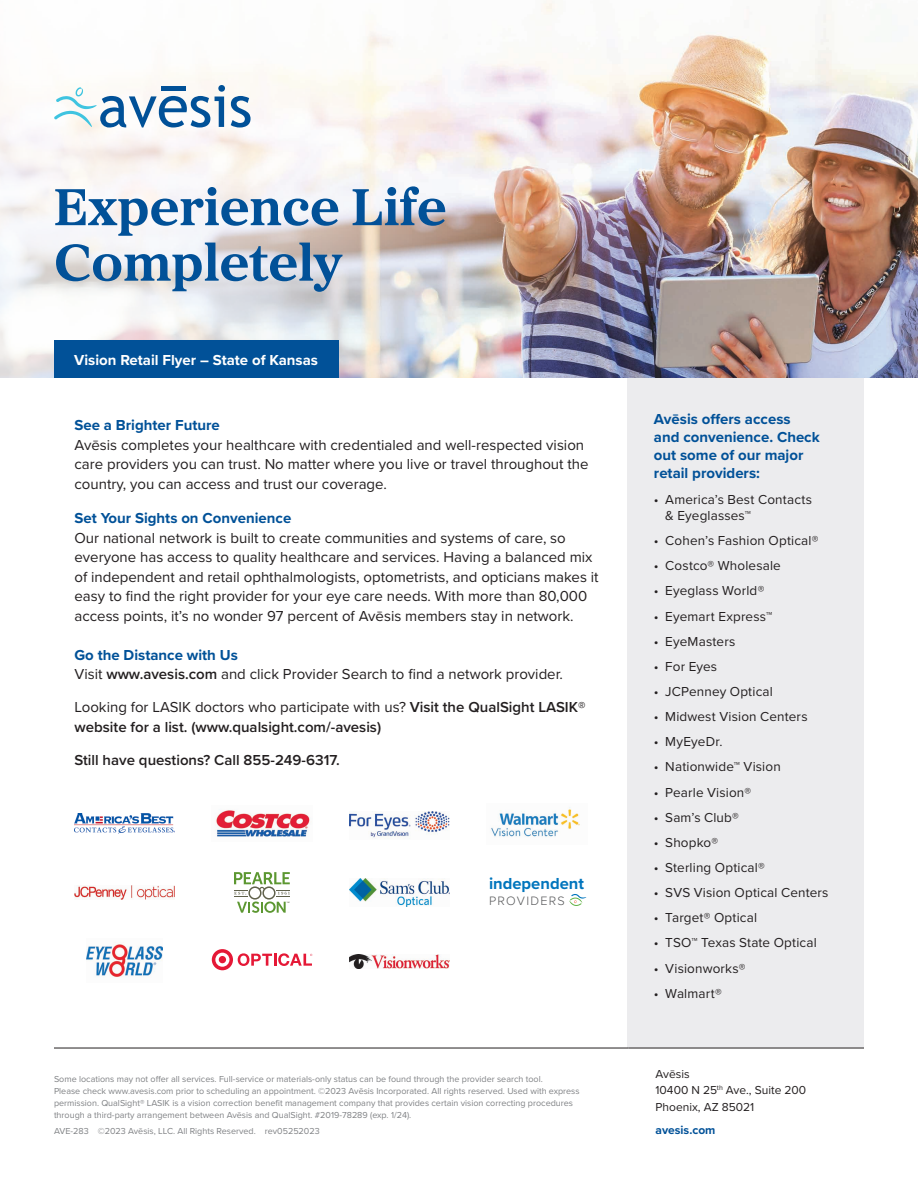
<style>
.page{position:relative;width:918px;height:1188px;background:#fff}
.page>*{position:absolute;margin:0;border:0;box-sizing:border-box;transform-origin:0 0}
.t1{font:700 54px/55.5px "Proxima Sera";color:#015198}
.t2{font:700 16.5px "Proxima Nova";color:#0075bd}
.t3{font:15px/19.5px "Proxima Nova";color:#231f20}
.t4{font:600 15px/19.5px "Proxima Nova";color:#231f20}
.t5{font:700 15px/18px "Proxima Nova";color:#015198}
.t6{font:700 15px "Proxima Nova";color:#fff}
.t7{font:13.5px/16.5px "Proxima Nova";letter-spacing:.01em;color:#231f20}
.t8{font:300 12.6px "Proxima Nova";letter-spacing:.1em;color:#57585a}
.t9{font:12px/16.5px "Proxima Nova";color:#231f20}
.t10{font:700 12px "Proxima Nova";color:#015198}
.t11{font:9px/12px "Proxima Nova";color:#808285}
.s1{font-weight:700;color:#015198}
.s2{font-weight:600}
.s3{font-weight:400}
</style>
<div class="page">
<div style="left:627px;top:356px;width:237px;height:692px;background:#ececee"></div>
<img style="left:540px;top:0;width:378px;height:378px">
<svg style="left:0;top:25px;width:540px;height:353px;fill:#f7f4f4"></svg>
<div style="left:54px;top:340px;width:284px;height:38px;background:#015198"></div>
<svg style="left:212px;top:949px;width:100px;height:21px"></svg>
<img style="left:349px;top:954px;width:101px;height:14px">
<img style="left:86px;top:942px;width:77px;height:35px">
<img style="left:216px;top:810px;width:94px;height:27px">
<img style="left:349px;top:811px;width:101px;height:28px">
<img style="left:74px;top:814px;width:101px;height:20px">
<img style="left:491px;top:807px;width:89px;height:30px">
<svg style="left:234px;top:872px;width:56px;height:41px"></svg>
<img style="left:349px;top:879px;width:101px;height:28px">
<img style="left:74px;top:886px;width:101px;height:14px">
<svg style="left:569px;top:894px;width:17px;height:12px"></svg>
<svg style="left:231px;top:96px;width:20px;height:32px"></svg>
<svg style="left:54px;top:85px;width:171px;height:43px"></svg>
<hr style="left:54px;top:1048px;width:575px;height:1px;background:#231f20">
<hr style="left:629px;top:1048px;width:235px;height:1px;background:#231f20">
<h1 class="t1" style="left:54px;top:177px;width:394px">Experience Life<br>Completely</h1>
<p class="t6" style="left:74px;top:348px;width:245px">Vision Retail Flyer – State of Kansas</p>
<p class="t5" style="left:74px;top:416px;width:147px">See a Brighter Future</p>
<p class="t3" style="left:74px;top:434px;width:516px">Avēsis completes your healthcare with credentialed and well-respected vision care providers you can trust. No matter where you live or travel throughout the country, you can access and trust our coverage.</p>
<p class="t5" style="left:74px;top:509px;width:218px">Set Your Sights on Convenience</p>
<p class="t3" style="left:74px;top:527px;width:526px">Our national network is built to create communities and systems of care, so everyone has access to quality healthcare and services. Having a balanced mix of independent and retail ophthalmologists, optometrists, and opticians makes it easy to find the right provider for your eye care needs. With more than 80,000 access points, it’s no wonder 97 percent of Avēsis members stay in network.</p>
<p class="t3" style="left:74px;top:644px;width:490px"><span class="s1">Go the Distance with Us<br></span>Visit <span class="s2">www.avesis.com</span> and click Provider Search to find a network provider.</p>
<p class="t4" style="left:74px;top:697px;width:513px"><span class="s3">Looking for LASIK doctors who participate with us?</span> Visit the QualSight LASIK® website for a list. (www.qualsight.com/-avesis)</p>
<p class="t4" style="left:74px;top:749px;width:267px">Still have questions? Call 855-249-6317.</p>
<p class="t2" style="left:489px;top:871px;width:96px">independent</p>
<p class="t8" style="left:489px;top:891px;width:77px">PROVIDERS</p>
<p class="t11" style="left:54px;top:1073px;width:527px">Some locations may not offer all services. Full-service or materials-only status can be found through the provider search tool.<br>Please check www.avesis.com prior to scheduling an appointment. ©2023 Avēsis Incorporated. All rights reserved. Used with express permission. QualSight® LASIK is a vision correction benefit management company that provides certain vision correcting procedures through a third-party arrangement between Avēsis and QualSight. #2019-78289 (exp. 1/24).</p>
<p class="t11" style="left:54px;top:1125px;width:267px">AVE-283 ©2023 Avēsis, LLC. All Rights Reserved. rev05252023</p>
<p class="t5" style="left:654px;top:410px;width:167px">Avēsis offers access and convenience. Check out some of our major retail providers:</p>
<p class="t7" style="left:665px;top:490px;width:148px;text-indent:-11px">• America’s Best Contacts &amp; Eyeglasses™</p>
<p class="t7" style="left:654px;top:532px;width:166px">• Cohen’s Fashion Optical®</p>
<p class="t7" style="left:654px;top:557px;width:128px">• Costco® Wholesale</p>
<p class="t7" style="left:654px;top:582px;width:112px">• Eyeglass World®</p>
<p class="t7" style="left:654px;top:607px;width:120px">• Eyemart Express™</p>
<p class="t7" style="left:654px;top:632px;width:83px">• EyeMasters</p>
<p class="t7" style="left:654px;top:658px;width:65px">• For Eyes</p>
<p class="t7" style="left:654px;top:683px;width:120px">• JCPenney Optical</p>
<p class="t7" style="left:654px;top:708px;width:155px">• Midwest Vision Centers</p>
<p class="t7" style="left:654px;top:733px;width:70px">• MyEyeDr.</p>
<p class="t7" style="left:654px;top:758px;width:128px">• Nationwide™ Vision</p>
<p class="t7" style="left:654px;top:783px;width:99px">• Pearle Vision®</p>
<p class="t7" style="left:654px;top:808px;width:86px">• Sam’s Club®</p>
<p class="t7" style="left:654px;top:833px;width:66px">• Shopko®</p>
<p class="t7" style="left:654px;top:859px;width:112px">• Sterling Optical®</p>
<p class="t7" style="left:654px;top:884px;width:176px">• SVS Vision Optical Centers</p>
<p class="t7" style="left:654px;top:909px;width:105px">• Target® Optical</p>
<p class="t7" style="left:654px;top:934px;width:164px">• TSO™ Texas State Optical</p>
<p class="t7" style="left:654px;top:959px;width:93px">• Visionworks®</p>
<p class="t7" style="left:654px;top:984px;width:69px">• Walmart®</p>
<p class="t9" style="left:656px;top:1065px;width:152px">Avēsis<br>10400 N 25<sup>th</sup> Ave., Suite 200<br>Phoenix, AZ 85021</p>
<p class="t10" style="left:656px;top:1121px;width:61px">avesis.com</p>
</div>
